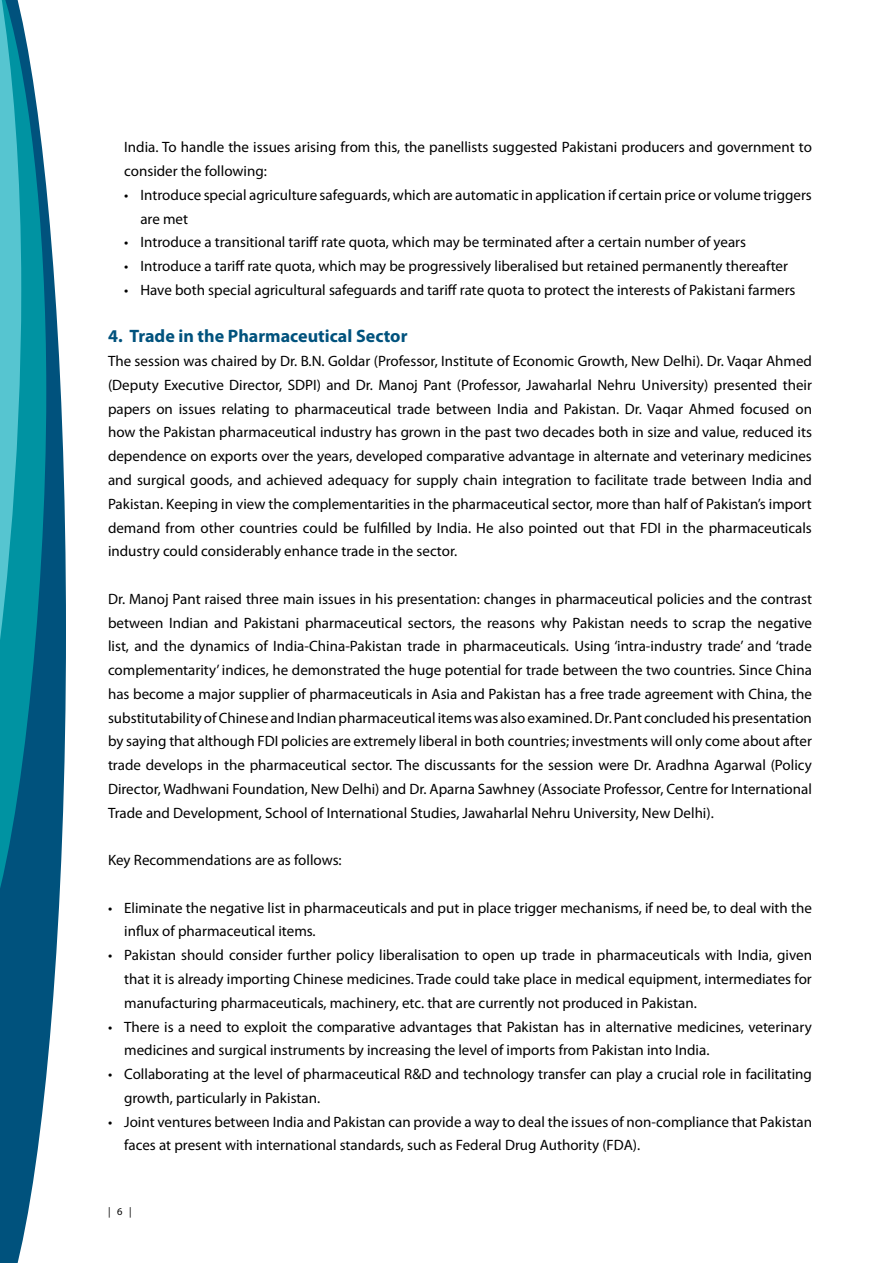
<style>
.page{position:relative;width:893px;height:1263px;background:#fff}
.page>*{position:absolute;margin:0;border:0;box-sizing:border-box;transform-origin:0 0}
.t1{font:700 18px "Myriad Pro";color:#00527d}
.t2{font:15px/23.7px "Myriad Pro";color:#000}
.t3{font:10.5px "Myriad Pro";color:#000}
</style>
<div class="page">
<svg style="left:0;top:185px;width:66px;height:1078px;fill:#00527d"></svg>
<svg style="left:0;top:0;width:46px;height:952px;background:#1f91a6"></svg>
<p class="t2" style="left:124px;top:135px;width:689px">India. To handle the issues arising from this, the panellists suggested Pakistani producers and government to consider the following:</p>
<p class="t2" style="left:140px;top:183px;width:673px;text-indent:-16px">• Introduce special agriculture safeguards, which are automatic in application if certain price or volume triggers are met</p>
<p class="t2" style="left:124px;top:230px;width:623px">• Introduce a transitional tariff rate quota, which may be terminated after a certain number of years</p>
<p class="t2" style="left:124px;top:254px;width:665px">• Introduce a tariff rate quota, which may be progressively liberalised but retained permanently thereafter</p>
<p class="t2" style="left:124px;top:278px;width:673px">• Have both special agricultural safeguards and tariff rate quota to protect the interests of Pakistani farmers</p>
<p class="t1" style="left:108px;top:325px;width:301px">4. Trade in the Pharmaceutical Sector</p>
<p class="t2" style="left:108px;top:349px;width:706px;text-align:justify">The session was chaired by Dr. B.N. Goldar (Professor, Institute of Economic Growth, New Delhi). Dr. Vaqar Ahmed (Deputy Executive Director, SDPI) and Dr. Manoj Pant (Professor, Jawaharlal Nehru University) presented their papers on issues relating to pharmaceutical trade between India and Pakistan. Dr. Vaqar Ahmed focused on how the Pakistan pharmaceutical industry has grown in the past two decades both in size and value, reduced its dependence on exports over the years, developed comparative advantage in alternate and veterinary medicines and surgical goods, and achieved adequacy for supply chain integration to facilitate trade between India and Pakistan. Keeping in view the complementarities in the pharmaceutical sector, more than half of Pakistan’s import demand from other countries could be fulfilled by India. He also pointed out that FDI in the pharmaceuticals industry could considerably enhance trade in the sector.</p>
<p class="t2" style="left:108px;top:587px;width:705px;text-align:justify">Dr. Manoj Pant raised three main issues in his presentation: changes in pharmaceutical policies and the contrast between Indian and Pakistani pharmaceutical sectors, the reasons why Pakistan needs to scrap the negative list, and the dynamics of India-China-Pakistan trade in pharmaceuticals. Using ‘intra-industry trade’ and ‘trade complementarity’ indices, he demonstrated the huge potential for trade between the two countries. Since China has become a major supplier of pharmaceuticals in Asia and Pakistan has a free trade agreement with China, the substitutability of Chinese and Indian pharmaceutical items was also examined. Dr. Pant concluded his presentation by saying that although FDI policies are extremely liberal in both countries; investments will only come about after trade develops in the pharmaceutical sector. The discussants for the session were Dr. Aradhna Agarwal (Policy Director, Wadhwani Foundation, New Delhi) and Dr. Aparna Sawhney (Associate Professor, Centre for International Trade and Development, School of International Studies, Jawaharlal Nehru University, New Delhi).</p>
<p class="t2" style="left:108px;top:848px;width:235px">Key Recommendations are as follows:</p>
<p class="t2" style="left:124px;top:895px;width:689px;text-indent:-16px">• Eliminate the negative list in pharmaceuticals and put in place trigger mechanisms, if need be, to deal with the influx of pharmaceutical items.</p>
<p class="t2" style="left:124px;top:943px;width:689px;text-align:justify;text-indent:-16px">• Pakistan should consider further policy liberalisation to open up trade in pharmaceuticals with India, given that it is already importing Chinese medicines. Trade could take place in medical equipment, intermediates for manufacturing pharmaceuticals, machinery, etc. that are currently not produced in Pakistan.</p>
<p class="t2" style="left:124px;top:1014px;width:689px;text-indent:-16px">• There is a need to exploit the comparative advantages that Pakistan has in alternative medicines, veterinary medicines and surgical instruments by increasing the level of imports from Pakistan into India.</p>
<p class="t2" style="left:124px;top:1062px;width:689px;text-indent:-16px">• Collaborating at the level of pharmaceutical R&amp;D and technology transfer can play a crucial role in facilitating growth, particularly in Pakistan.</p>
<p class="t2" style="left:124px;top:1109px;width:689px;text-indent:-16px">• Joint ventures between India and Pakistan can provide a way to deal the issues of non-compliance that Pakistan faces at present with international standards, such as Federal Drug Authority (FDA).</p>
<p class="t3" style="left:108px;top:1205px;width:25px">| 6 |</p>
</div>
